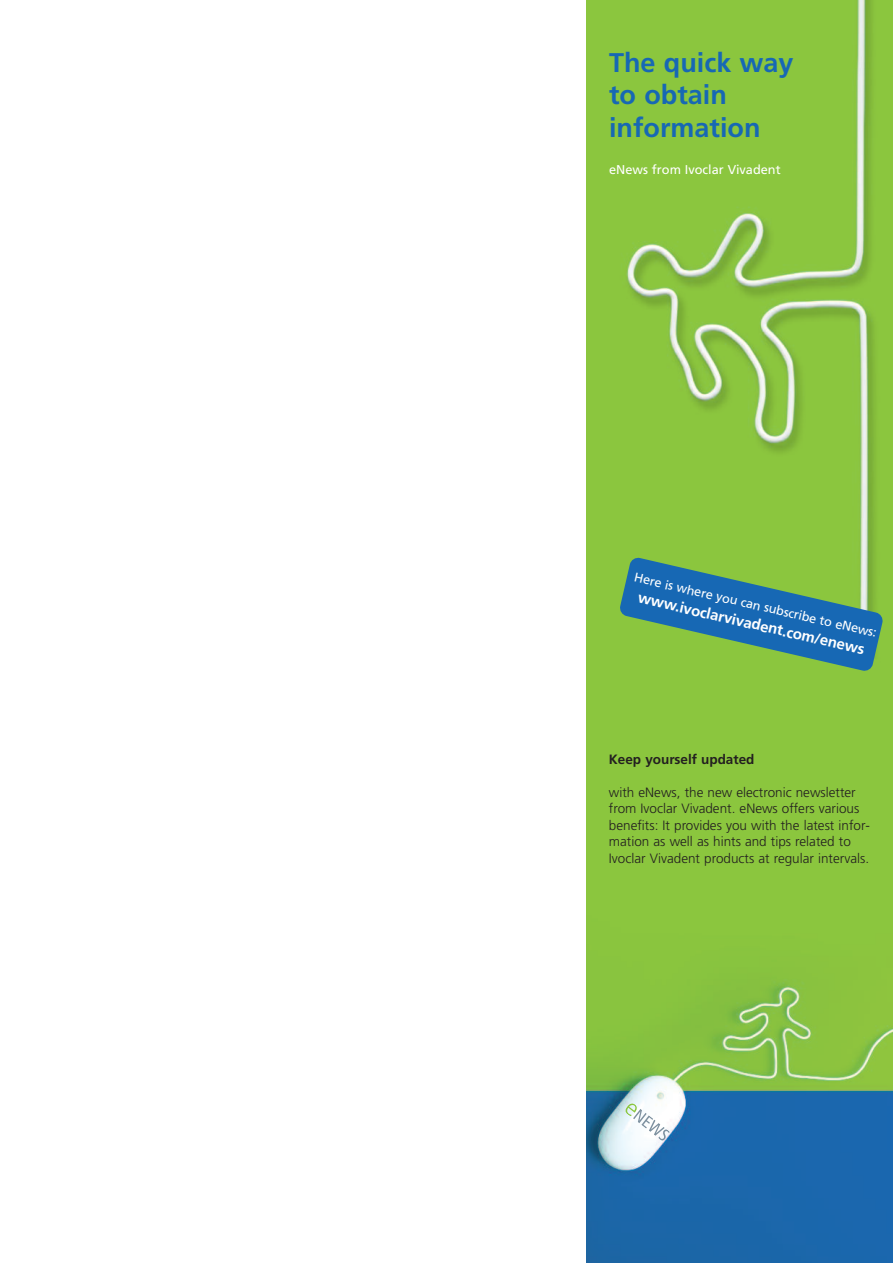
<style>
.page{position:relative;width:893px;height:1263px;background:#fff}
.page>*{position:absolute;margin:0;border:0;box-sizing:border-box;transform-origin:0 0}
.t1{font:700 27px/32.4px "Frutiger";color:#1768b4}
.t2{font:700 15px "Frutiger";color:#fff}
.t3{font:300 13.5px/16.5px "Frutiger";color:#231f20}
.t4{font:700 13.5px "Frutiger";color:#231f20}
.t5{font:12.75px "Frutiger";color:#fff}
</style>
<div class="page">
<img style="left:587px;top:0;width:306px;height:1263px">
<svg style="left:625px;top:1103px;width:45px;height:38px"></svg>
<svg style="left:619px;top:557px;width:264px;height:115px;background:#51967b"></svg>
<h1 class="t1" style="left:609px;top:48px;width:186px">The quick way to obtain information</h1>
<p class="t5" style="left:609px;top:164px;width:173px">eNews from Ivoclar Vivadent</p>
<p class="t5" style="left:636px;top:572px;width:250px;rotate:13deg">Here is where you can subscribe to eNews:</p>
<p class="t2" style="left:640px;top:591px;width:234px;rotate:13deg">www.ivoclarvivadent.com/enews</p>
<p class="t4" style="left:609px;top:754px;width:147px">Keep yourself updated</p>
<p class="t3" style="left:609px;top:785px;width:263px">with eNews, the new electronic newsletter from Ivoclar Vivadent. eNews offers various benefits: It provides you with the latest infor&shy;mation as well as hints and tips related to Ivoclar Vivadent products at regular intervals.</p>
</div>
